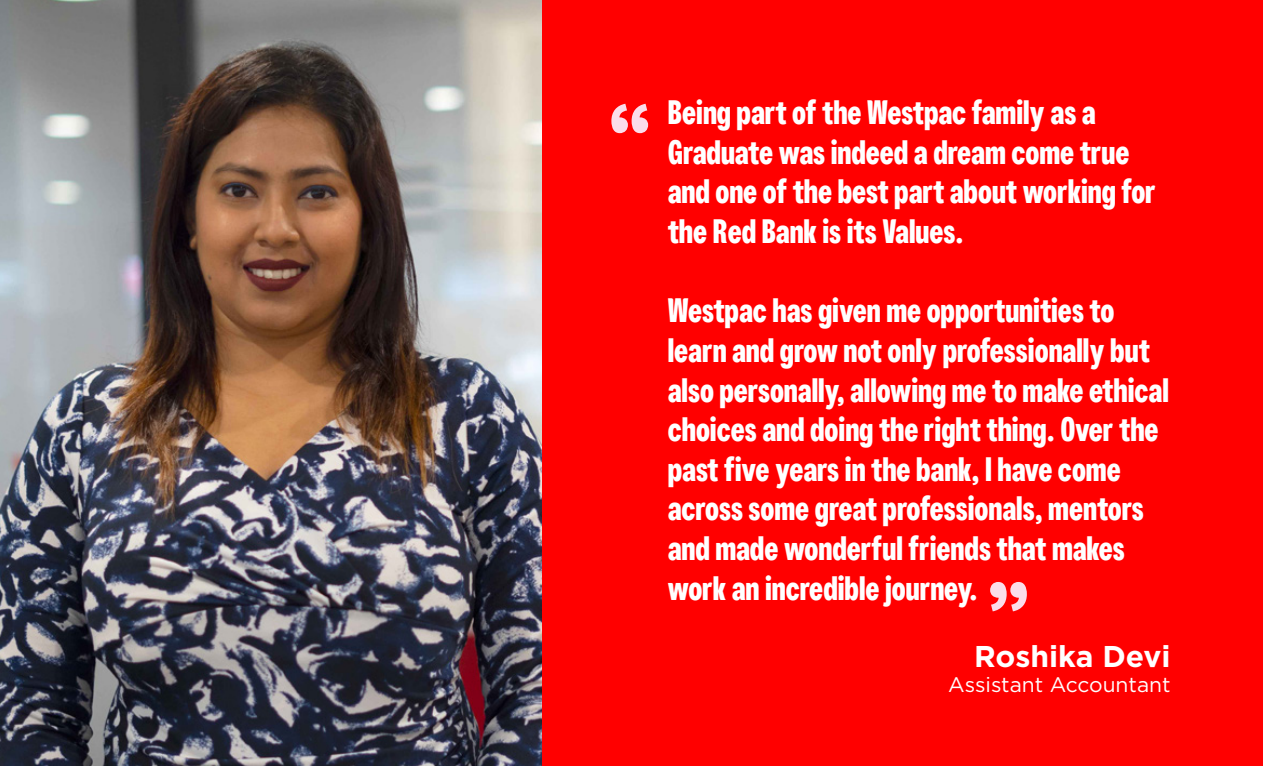
<style>
.page{position:relative;width:1263px;height:766px;background:#fff}
.page>*{position:absolute;margin:0;border:0;box-sizing:border-box;transform-origin:0 0}
.t1{font:700 99px "Westpac";color:#fbddea}
.t2{font:700 33px/39.6px "Westpac";color:#fff}
.t3{font:700 30px "Gotham";color:#fff}
.t4{font:21px "Gotham";color:#fff}
</style>
<div class="page">
<div style="left:541px;top:0;width:722px;height:765px;background:#f00"></div>
<img style="left:0;top:0;width:541px;height:765px">
<h1 class="t1" style="left:609px;top:80px;width:43px">“</h1>
<p class="t2" style="left:668px;top:92px;width:490px">Being part of the Westpac family as a Graduate was indeed a dream come true and one of the best part about working for the Red Bank is its Values.</p>
<p class="t2" style="left:668px;top:290px;width:503px">Westpac has given me opportunities to learn and grow not only professionally but also personally, allowing me to make ethical choices and doing the right thing. Over the past five years in the bank, I have come across some great professionals, mentors and made wonderful friends that makes work an incredible journey.</p>
<h1 class="t1" style="left:1029px;top:634px;width:43px;rotate:-180deg">“</h1>
<p class="t3" style="left:974px;top:636px;width:198px">Roshika Devi</p>
<p class="t4" style="left:948px;top:671px;width:224px">Assistant Accountant</p>
</div>
